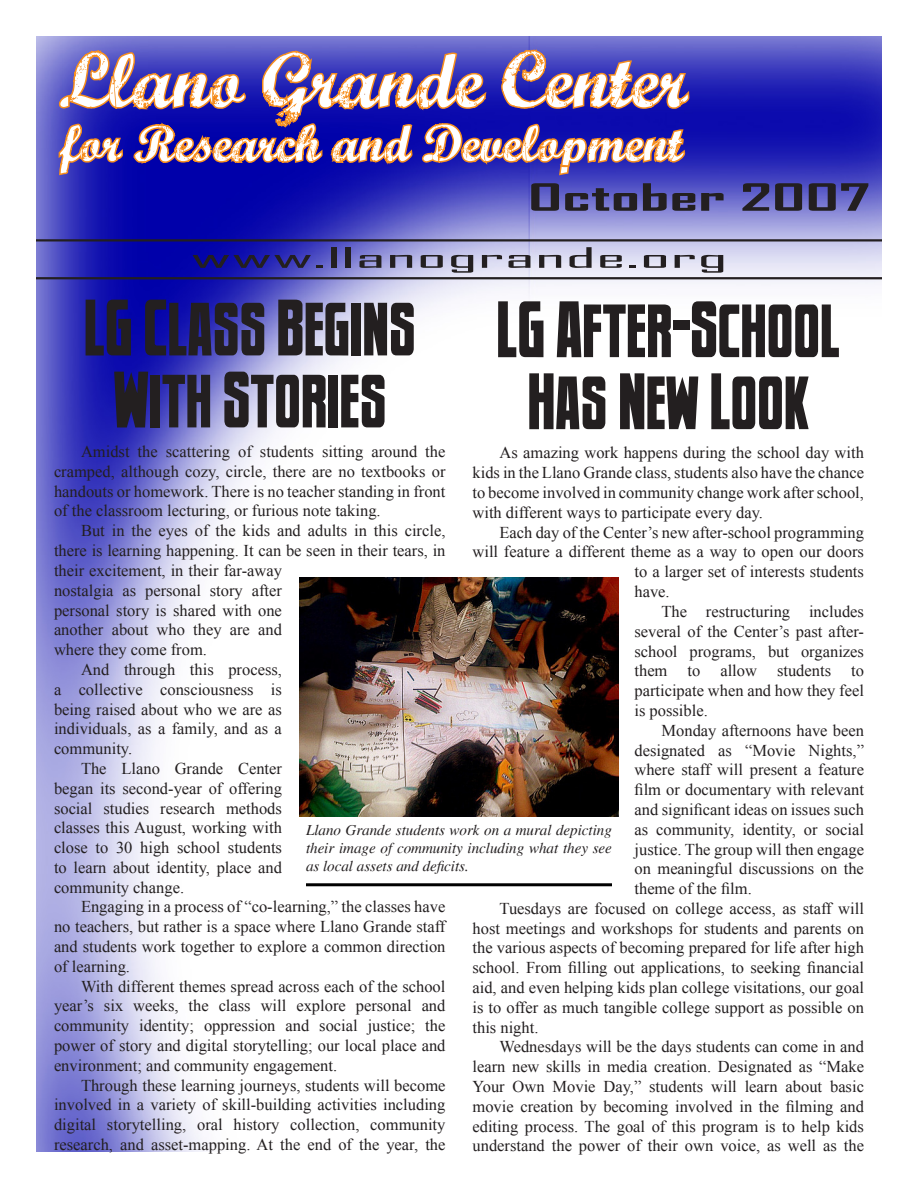
<style>
.page{position:relative;width:918px;height:1188px;background:#fff}
.page>*{position:absolute;margin:0;border:0;box-sizing:border-box;transform-origin:0 0}
.t1{font:76.5px "Marcelle Script";color:#fff}
.t2{font:72px "Newsflash BB";color:#231f20}
.t3{font:51px "Marcelle Script";color:#fff}
.t4{font:700 36px "Agency FB";color:#231f20;scale:2 1}
.t5{font:27px "Agency FB";color:#231f20;scale:3 1}
.t6{font:16.5px/19.8px "Times New Roman";color:#231f20;text-align:justify}
.t7{font:italic 15px/18px "Times";color:#231f20;text-align:justify}
</style>
<div class="page">
<img style="left:36px;top:36px;width:846px;height:1116px">
<svg style="left:56px;top:36px;width:645px;height:255px;background:#6050a7"></svg>
<hr style="left:36px;top:239px;width:846px;height:2px;background:#231f20">
<hr style="left:36px;top:277px;width:846px;height:2px;background:#231f20">
<img style="left:300px;top:578px;width:318px;height:239px">
<hr style="left:306px;top:883px;width:306px;height:3px;background:#000">
<p class="t1" style="left:60px;top:27px;width:629px">Llano Grande Center</p>
<p class="t3" style="left:60px;top:107px;width:624px">for Research and Development</p>
<p class="t4" style="left:528px;top:175px;width:173px">October 2007</p>
<p class="t5" style="left:190px;top:241px;width:181px">www.llanogrande.org</p>
<p class="t2" style="left:84px;top:294px;width:333px">LG CLASS BEGINS</p>
<p class="t2" style="left:113px;top:366px;width:274px">WITH STORIES</p>
<p class="t2" style="left:497px;top:296px;width:345px">LG AFTER-SCHOOL</p>
<p class="t2" style="left:528px;top:368px;width:283px">HAS NEW LOOK</p>
<p class="t6" style="left:472px;top:443px;width:393px;text-indent:27px">As amazing work happens during the school day with kids in the Llano Grande class, students also have the chance to become involved in community change work after school, with different ways to participate every day.</p>
<p class="t6" style="left:500px;top:522px;width:366px">Each day of the Center’s new after-school programming</p>
<p class="t6" style="left:472px;top:542px;width:393px">will feature a different theme as a way to open our doors</p>
<p class="t6" style="left:634px;top:562px;width:231px">to a larger set of interests students</p>
<p class="t6" style="left:634px;top:582px;width:37px">have.</p>
<p class="t6" style="left:634px;top:601px;width:231px;text-indent:27px">The restructuring includes several of the Center’s past after&shy;school programs, but organizes them to allow students to participate when and how they feel is possible.</p>
<p class="t6" style="left:634px;top:720px;width:231px;text-indent:27px">Monday afternoons have been designated as “Movie Nights,” where staff will present a feature film or documentary with relevant and significant ideas on issues such as community, identity, or social justice. The group will then engage on meaningful discussions on the theme of the film.</p>
<p class="t6" style="left:472px;top:898px;width:393px;text-indent:27px">Tuesdays are focused on college access, as staff will host meetings and workshops for students and parents on the various aspects of becoming prepared for life after high school. From filling out applications, to seeking financial aid, and even helping kids plan college visitations, our goal is to offer as much tangible college support as possible on this night.</p>
<p class="t6" style="left:472px;top:1037px;width:393px;text-indent:27px">Wednesdays will be the days students can come in and learn new skills in media creation. Designated as “Make Your Own Movie Day,” students will learn about basic movie creation by becoming involved in the filming and editing process. The goal of this program is to help kids understand the power of their own voice, as well as the</p>
<p class="t6" style="left:54px;top:441px;width:393px;text-indent:27px">Amidst the scattering of students sitting around the cramped, although cozy, circle, there are no textbooks or handouts or homework. There is no teacher standing in front of the classroom lecturing, or furious note taking.</p>
<p class="t6" style="left:54px;top:520px;width:393px;text-align:right">But in the eyes of the kids and adults in this circle, there is learning happening. It can be seen in their tears, in</p>
<p class="t6" style="left:54px;top:560px;width:230px">their excitement, in their far-away nostalgia as personal story after personal story is shared with one another about who they are and where they come from.</p>
<p class="t6" style="left:54px;top:659px;width:230px;text-indent:27px">And through this process, a collective consciousness is being raised about who we are as individuals, as a family, and as a community.</p>
<p class="t6" style="left:54px;top:758px;width:230px;text-indent:27px">The Llano Grande Center began its second-year of offering social studies research methods classes this August, working with close to 30 high school students to learn about identity, place and community change.</p>
<p class="t6" style="left:54px;top:897px;width:393px;text-indent:27px">Engaging in a process of “co-learning,” the classes have no teachers, but rather is a space where Llano Grande staff and students work together to explore a common direction of learning.</p>
<p class="t6" style="left:54px;top:976px;width:393px;text-indent:27px">With different themes spread across each of the school year’s six weeks, the class will explore personal and community identity; oppression and social justice; the power of story and digital storytelling; our local place and environment; and community engagement.</p>
<p class="t6" style="left:54px;top:1075px;width:393px;text-indent:27px">Through these learning journeys, students will become involved in a variety of skill-building activities including digital storytelling, oral history collection, community research, and asset-mapping. At the end of the year, the</p>
<p class="t7" style="left:306px;top:821px;width:307px">Llano Grande students work on a mural depicting their image of community including what they see as local assets and deficits.</p>
</div>
